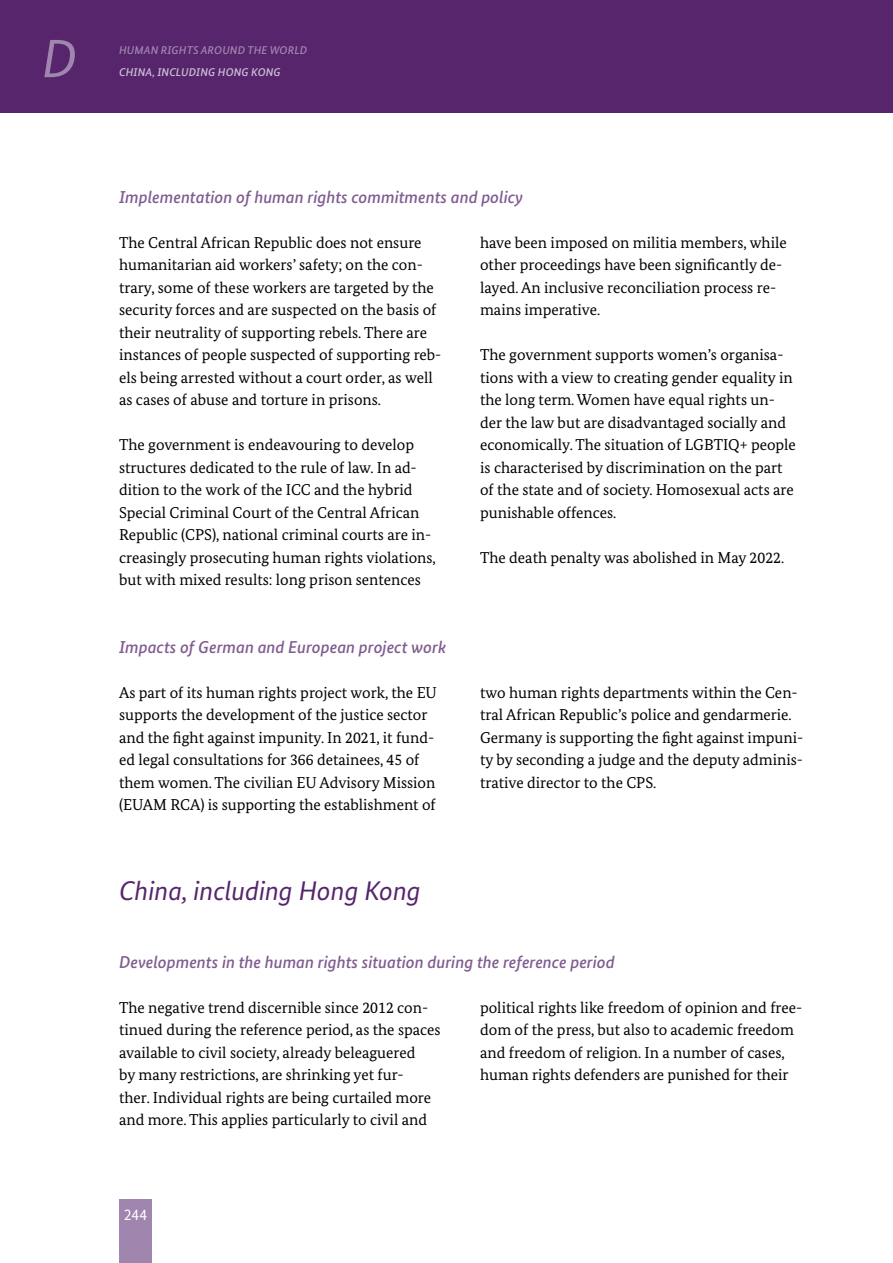
<style>
.page{position:relative;width:893px;height:1263px;background:#fff}
.page>*{position:absolute;margin:0;border:0;box-sizing:border-box;transform-origin:0 0}
.t1{font:italic 54px "Bundes Sans";color:#a086af}
.Überschriften_H2_-_D{font:italic 27px "Bundes Sans";color:#56256c}
.Überschriften_H3_-_D{font:italic 500 17.25px "Bundes Sans";color:#805c91}
.Text_Fließtext{font:15.75px/22.5px "Bundes Serif";color:#000}
.t2{font:15.75px "Bundes Sans";color:#fff}
.t3{font:italic 500 11.25px "Bundes Sans";letter-spacing:.01em;color:#a086af}
.t4{font:italic 500 11.25px "Bundes Sans";letter-spacing:.01em;color:#ccc0d8}
</style>
<div class="page">
<div style="left:0;top:0;width:893px;height:112px;background:#56256c"></div>
<div style="left:119px;top:1199px;width:33px;height:64px;background:#a086af"></div>
<h1 class="t1" style="left:42px;top:26px;width:37px">D</h1>
<p class="t3" style="left:119px;top:43px;width:188px">Human righ ts ar ound the world</p>
<p class="t4" style="left:119px;top:65px;width:162px">China, including Hong Kong</p>
<h3 class="Überschriften_H3_-_D" style="left:119px;top:186px;width:407px">Implementation of human rights commitments and policy</h3>
<p class="Text_Fließtext" style="left:119px;top:231px;width:324px">The Central African Republic does not ensure humanitarian aid workers’ safety; on the con&shy;trary, some of these workers are targeted by the security forces and are suspected on the basis of their neutrality of supporting rebels. There are instances of people suspected of supporting reb&shy;els being arrested without a court order, as well as cases of abuse and torture in prisons.</p>
<p class="Text_Fließtext" style="left:119px;top:433px;width:318px">The government is endeavouring to develop structures dedicated to the rule of law. In ad&shy;dition to the work of the ICC and the hybrid Special Criminal Court of the Central African Republic (CPS), national criminal courts are in&shy;creasingly prosecuting human rights violations, but with mixed results: long prison sentences</p>
<p class="Text_Fließtext" style="left:480px;top:231px;width:308px">have been imposed on militia members, while other proceedings have been significantly de&shy;layed. An inclusive reconciliation process re&shy;mains imperative.</p>
<p class="Text_Fließtext" style="left:480px;top:343px;width:317px">The government supports women’s organisa&shy;tions with a view to creating gender equality in the long term. Women have equal rights un&shy;der the law but are disadvantaged socially and economically. The situation of LGBTIQ+ people is characterised by discrimination on the part of the state and of society. Homosexual acts are punishable offences.</p>
<p class="Text_Fließtext" style="left:480px;top:546px;width:306px">The death penalty was abolished in May 2022.</p>
<h3 class="Überschriften_H3_-_D" style="left:119px;top:636px;width:329px">Impacts of German and European project work</h3>
<p class="Text_Fließtext" style="left:119px;top:681px;width:319px">As part of its human rights project work, the EU supports the development of the justice sector and the fight against impunity. In 2021, it fund&shy;ed legal consultations for 366 detainees, 45 of them women. The civilian EU Advisory Mission (EUAM RCA) is supporting the establishment of</p>
<p class="Text_Fließtext" style="left:480px;top:681px;width:325px">two human rights departments within the Cen&shy;tral African Republic’s police and gendarmerie.<br>Germany is supporting the fight against impuni&shy;ty by seconding a judge and the deputy adminis&shy;trative director to the CPS.</p>
<h2 class="Überschriften_H2_-_D" style="left:119px;top:874px;width:303px">China, including Hong Kong</h2>
<h3 class="Überschriften_H3_-_D" style="left:119px;top:951px;width:497px">Developments in the human rights situation during the reference period</h3>
<p class="Text_Fließtext" style="left:119px;top:996px;width:323px">The negative trend discernible since 2012 con&shy;tinued during the reference period, as the spaces available to civil society, already beleaguered<br>by many restrictions, are shrinking yet fur-<br>ther. Individual rights are being curtailed more and more. This applies particularly to civil and</p>
<p class="Text_Fließtext" style="left:480px;top:996px;width:324px">political rights like freedom of opinion and free&shy;dom of the press, but also to academic freedom and freedom of religion. In a number of cases, human rights defenders are punished for their</p>
<p class="t2" style="left:124px;top:1205px;width:25px">244</p>
</div>
